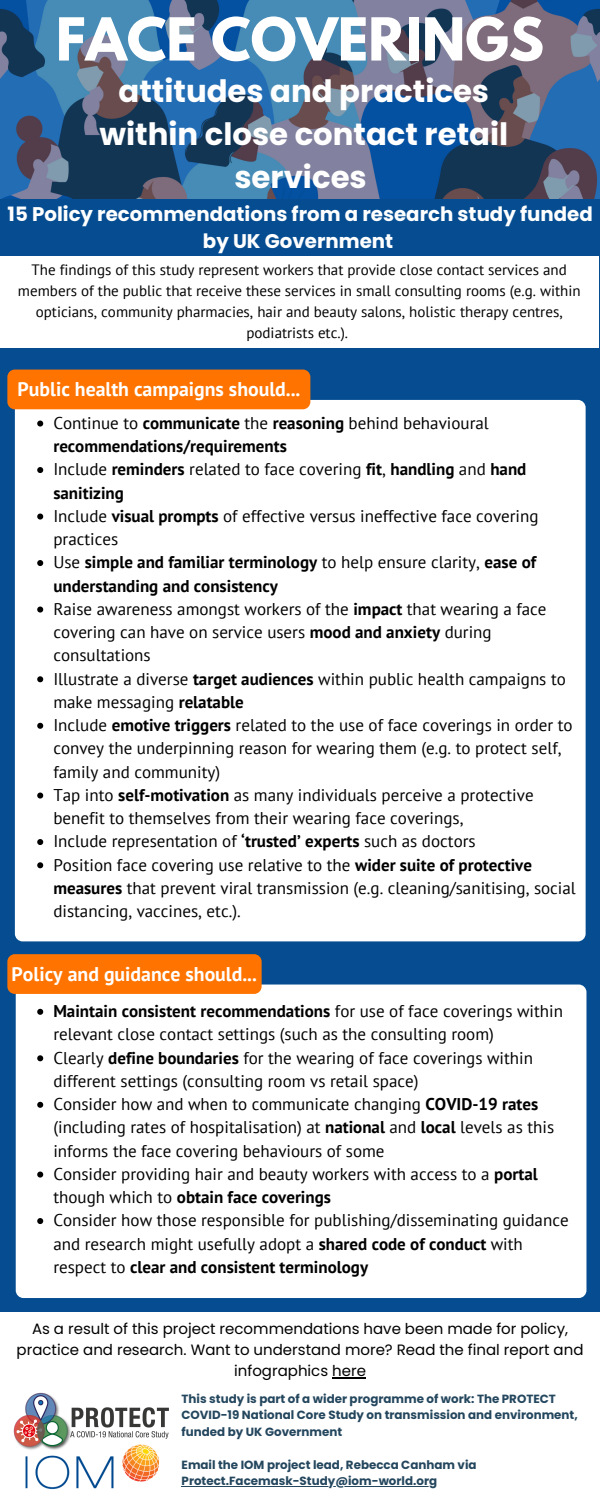
<style>
.page{position:relative;width:600px;height:1500px;background:#fff}
.page>*{position:absolute;margin:0;border:0;box-sizing:border-box;transform-origin:0 0}
.t1{font:700 52.5px "League Spartan";color:#fff}
.t2{font:700 30.8px/42.8px "Poppins";color:#fff;text-align:center}
.t3{font:700 19.8px/27px "Poppins";color:#fff;text-align:center}
.t4{font:700 19.8px "PT Sans";color:#fff}
.t5{font:17px/23.2px "PT Sans";color:#000}
.t6{font:700 17px/23.2px "PT Sans";color:#000}
.t7{font:15px/21px "PT Sans";color:#000;text-align:center}
.t8{font:15px/21px "Poppins";color:#000;text-align:center}
.t9{font:700 11.9px/16.5px "Poppins";color:#24475e}
.s1{font-weight:400}
.s2{font-weight:700}
</style>
<div class="page">
<div style="left:0;top:0;width:600px;height:1318px;background:#054c91"></div>
<img style="left:0;top:0;width:600px;height:198px">
<img style="left:25px;top:1451px;width:134px;height:39px">
<img style="left:13px;top:1392px;width:156px;height:59px">
<div style="left:0;top:257px;width:599px;height:91px;background:#fff"></div>
<div style="left:0;top:1312px;width:600px;height:76px;background:#fff"></div>
<div style="left:15px;top:400px;width:571px;height:541px;background:#fff;border-radius:8px"></div>
<div style="left:16px;top:985px;width:570px;height:313px;background:#fff;border-radius:8px"></div>
<svg style="left:37px;top:421px;width:6px;height:6px"></svg>
<svg style="left:37px;top:467px;width:6px;height:6px"></svg>
<svg style="left:37px;top:514px;width:6px;height:6px"></svg>
<svg style="left:37px;top:560px;width:6px;height:6px"></svg>
<svg style="left:37px;top:607px;width:6px;height:6px"></svg>
<svg style="left:37px;top:676px;width:6px;height:6px"></svg>
<svg style="left:37px;top:723px;width:6px;height:6px"></svg>
<svg style="left:37px;top:793px;width:6px;height:6px"></svg>
<svg style="left:37px;top:839px;width:6px;height:6px"></svg>
<svg style="left:37px;top:862px;width:6px;height:6px"></svg>
<hr style="left:182px;top:1486px;width:255px;height:1px;background:#24475e">
<hr style="left:332px;top:1377px;width:34px;height:2px;background:#000">
<svg style="left:37px;top:1009px;width:6px;height:6px"></svg>
<svg style="left:37px;top:1055px;width:6px;height:6px"></svg>
<svg style="left:37px;top:1102px;width:6px;height:6px"></svg>
<svg style="left:37px;top:1172px;width:6px;height:6px"></svg>
<svg style="left:37px;top:1218px;width:6px;height:6px"></svg>
<div style="left:7px;top:370px;width:303px;height:39px;background:#ff7400;border-radius:7px"></div>
<div style="left:7px;top:954px;width:255px;height:40px;background:#ff7400;border-radius:7px"></div>
<p class="t1" style="left:56px;top:13px;width:490px">FACE COVERINGS</p>
<p class="t2" style="left:99px;top:70px;width:410px">attitudes and practices within close contact retail services</p>
<p class="t3" style="left:8px;top:200px;width:587px">15 Policy recommendations from a research study funded by UK Government</p>
<p class="t7" style="left:18px;top:259px;width:564px">The findings of this study represent workers that provide close contact services and members of the public that receive these services in small consulting rooms (e.g. within opticians, community pharmacies, hair and beauty salons, holistic therapy centres, podiatrists etc.).</p>
<p class="t4" style="left:18px;top:376px;width:284px">Public health campaigns should...</p>
<p class="t6" style="left:53px;top:411px;width:437px"><span class="s1">Continue to</span> communicate <span class="s1">the</span> reasoning <span class="s1">behind behavioural </span>recommendations/requirements</p>
<p class="t6" style="left:53px;top:457px;width:475px"><span class="s1">Include</span> reminders <span class="s1">related to face covering</span> fit<span class="s1">,</span> handling <span class="s1">and</span> hand sanitizing</p>
<p class="t5" style="left:53px;top:504px;width:487px">Include <span class="s2">visual prompts</span> of effective versus ineffective face covering practices</p>
<p class="t6" style="left:53px;top:550px;width:484px"><span class="s1">Use</span> simple and familiar terminology <span class="s1">to help ensure clarity,</span> ease of understanding and consistency</p>
<p class="t5" style="left:53px;top:597px;width:495px">Raise awareness amongst workers of the <span class="s2">impact</span> that wearing a face covering can have on service users <span class="s2">mood and anxiety</span> during consultations</p>
<p class="t5" style="left:53px;top:667px;width:514px">Illustrate a diverse <span class="s2">target audiences</span> within public health campaigns to make messaging <span class="s2">relatable</span></p>
<p class="t5" style="left:53px;top:713px;width:521px">Include <span class="s2">emotive triggers</span> related to the use of face coverings in order to convey the underpinning reason for wearing them (e.g. to protect self, family and community)</p>
<p class="t5" style="left:53px;top:783px;width:482px">Tap into <span class="s2">self-motivation</span> as many individuals perceive a protective benefit to themselves from their wearing face coverings,</p>
<p class="t5" style="left:53px;top:829px;width:424px">Include representation of <span class="s2">‘trusted’ experts</span> such as doctors</p>
<p class="t5" style="left:53px;top:853px;width:524px">Position face covering use relative to the <span class="s2">wider suite of protective measures</span> that prevent viral transmission (e.g. cleaning/sanitising, social distancing, vaccines, etc.).</p>
<p class="t4" style="left:12px;top:960px;width:247px">Policy and guidance should...</p>
<p class="t5" style="left:53px;top:999px;width:511px"><span class="s2">Maintain consistent recommendations</span> for use of face coverings within relevant close contact settings (such as the consulting room)</p>
<p class="t5" style="left:53px;top:1046px;width:481px">Clearly <span class="s2">define boundaries</span> for the wearing of face coverings within different settings (consulting room vs retail space)</p>
<p class="t5" style="left:53px;top:1092px;width:502px">Consider how and when to communicate changing <span class="s2">COVID-19 rates </span>(including rates of hospitalisation) at <span class="s2">national</span> and <span class="s2">local</span> levels as this informs the face covering behaviours of some</p>
<p class="t5" style="left:53px;top:1162px;width:486px">Consider providing hair and beauty workers with access to a <span class="s2">portal </span>though which to <span class="s2">obtain face coverings</span></p>
<p class="t5" style="left:53px;top:1208px;width:517px">Consider how those responsible for publishing/disseminating guidance and research might usefully adopt a <span class="s2">shared code of conduct</span> with respect to <span class="s2">clear and consistent terminology</span></p>
<p class="t8" style="left:17px;top:1318px;width:568px">As a result of this project recommendations have been made for policy, practice and research. Want to understand more? Read the final report and infographics here</p>
<p class="t9" style="left:182px;top:1390px;width:398px">This study is part of a wider programme of work: The PROTECT<br>COVID-19 National Core Study on transmission and environment, funded by UK Government</p>
<p class="t9" style="left:182px;top:1456px;width:296px">Email the IOM project lead, Rebecca Canham via<br>Protect.Facemask-Study@iom-world.org</p>
</div>
